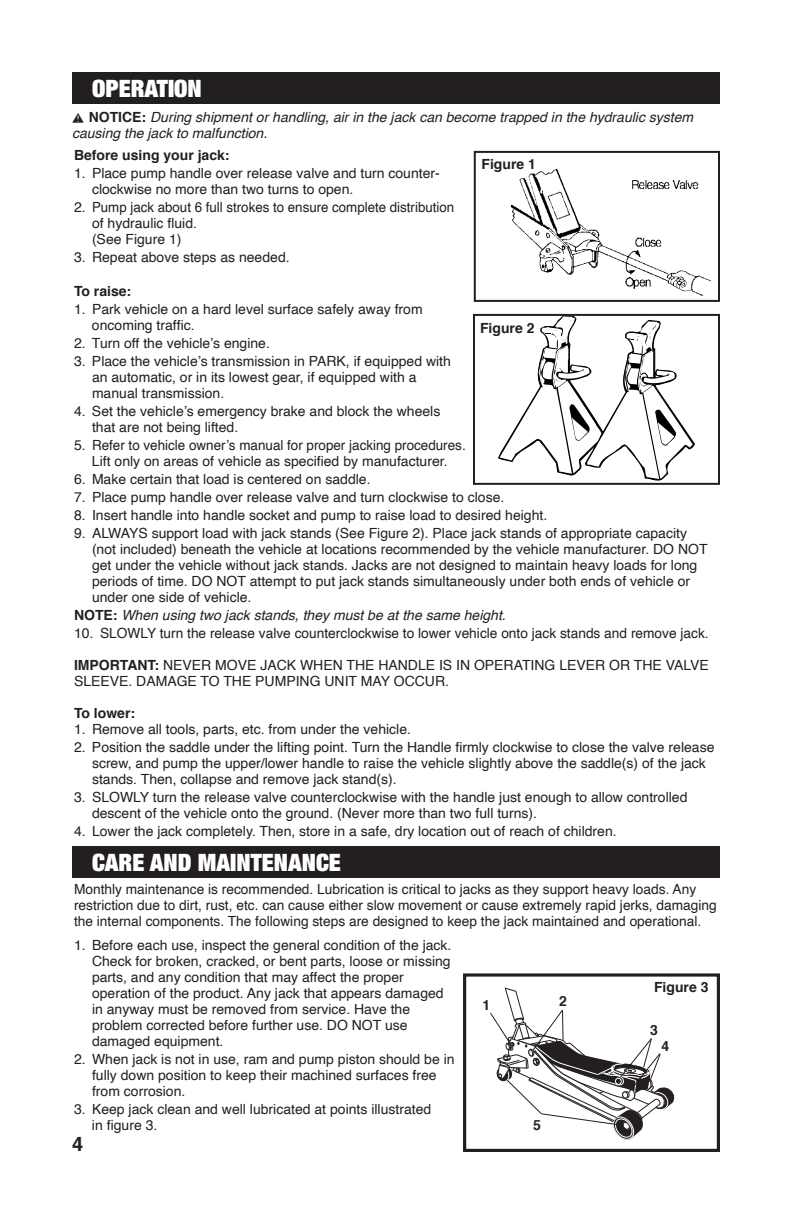
<style>
.page{position:relative;width:792px;height:1224px;background:#fff}
.page>*{position:absolute;margin:0;border:0;box-sizing:border-box;transform-origin:0 0}
.t1{font:900 expanded 24px "Helvetica Neue";color:#fff}
.t2{font:700 20px "Helvetica";color:#231f20}
.list_2{font:14px/16px "Helvetica";color:#231f20}
.list_2-2{font:italic 14px/16px "Helvetica";color:#231f20}
.list_2-3{font:700 14px "Helvetica";color:#231f20}
.s1{font-weight:700;font-style:normal}
.s2{font-weight:700}
</style>
<div class="page">
<svg style="left:498px;top:317px;width:197px;height:164px"></svg>
<div style="left:473px;top:314px;width:247px;height:171px;border:2px solid #231f20"></div>
<img style="left:511px;top:168px;width:200px;height:128px">
<div style="left:474px;top:151px;width:246px;height:151px;border:2px solid #231f20"></div>
<div style="left:463px;top:973px;width:257px;height:179px;border:3px solid #231f20"></div>
<div style="left:72px;top:72px;width:648px;height:31px;background:#231f20"></div>
<div style="left:72px;top:846px;width:648px;height:31px;background:#231f20"></div>
<svg style="left:490px;top:988px;width:185px;height:152px"></svg>
<p class="t1" style="left:92px;top:73px;width:111px">OPERATION</p>
<p class="list_2-2" style="left:72px;top:110px;width:623px;text-indent:17px"><span class="s1">NOTICE:</span> During shipment or handling, air in the jack can become trapped in the hydraulic system causing the jack to malfunction.</p>
<p class="list_2-3" style="left:74px;top:144px;width:157px">Before using your jack:</p>
<p class="list_2" style="left:74px;top:166px;width:367px">1. Place pump handle over release valve and turn counter-</p>
<p class="list_2" style="left:92px;top:182px;width:263px">clockwise no more than two turns to open.</p>
<p class="list_2" style="left:74px;top:200px;width:382px">2. Pump jack about 6 full strokes to ensure complete distribution</p>
<p class="list_2" style="left:92px;top:216px;width:107px">of hydraulic fluid.</p>
<p class="list_2" style="left:92px;top:232px;width:91px">(See Figure 1)</p>
<p class="list_2" style="left:74px;top:250px;width:217px">3. Repeat above steps as needed.</p>
<p class="list_2-3" style="left:74px;top:280px;width:59px">To raise:</p>
<p class="list_2" style="left:74px;top:302px;width:350px">1. Park vehicle on a hard level surface safely away from</p>
<p class="list_2" style="left:92px;top:318px;width:104px">oncoming traffic.</p>
<p class="list_2" style="left:74px;top:336px;width:197px">2. Turn off the vehicle’s engine.</p>
<p class="list_2" style="left:74px;top:354px;width:378px">3. Place the vehicle’s transmission in PARK, if equipped with</p>
<p class="list_2" style="left:92px;top:370px;width:326px">an automatic, or in its lowest gear, if equipped with a</p>
<p class="list_2" style="left:92px;top:386px;width:134px">manual transmission.</p>
<p class="list_2" style="left:74px;top:404px;width:368px">4. Set the vehicle’s emergency brake and block the wheels</p>
<p class="list_2" style="left:92px;top:420px;width:148px">that are not being lifted.</p>
<p class="list_2" style="left:74px;top:438px;width:393px">5. Refer to vehicle owner’s manual for proper jacking procedures.</p>
<p class="list_2" style="left:92px;top:454px;width:357px">Lift only on areas of vehicle as specified by manufacturer.</p>
<p class="list_2" style="left:74px;top:472px;width:298px">6. Make certain that load is centered on saddle.</p>
<p class="list_2" style="left:74px;top:490px;width:432px">7. Place pump handle over release valve and turn clockwise to close.</p>
<p class="list_2" style="left:74px;top:508px;width:475px">8. Insert handle into handle socket and pump to raise load to desired height.</p>
<p class="list_2" style="left:92px;top:526px;width:617px;text-indent:-18px">9. ALWAYS support load with jack stands (See Figure 2). Place jack stands of appropriate capacity (not included) beneath the vehicle at locations recommended by the vehicle manufacturer. DO NOT get under the vehicle without jack stands. Jacks are not designed to maintain heavy loads for long periods of time. DO NOT attempt to put jack stands simultaneously under both ends of vehicle or under one side of vehicle.</p>
<p class="list_2-2" style="left:74px;top:608px;width:433px"><span class="s1">NOTE:</span> When using two jack stands, they must be at the same height.</p>
<p class="list_2" style="left:74px;top:626px;width:636px">10. SLOWLY turn the release valve counterclockwise to lower vehicle onto jack stands and remove jack.</p>
<p class="list_2" style="left:74px;top:658px;width:636px"><span class="s2">IMPORTANT:</span> NEVER MOVE JACK WHEN THE HANDLE IS IN OPERATING LEVER OR THE VALVE<br>SLEEVE. DAMAGE TO THE PUMPING UNIT MAY OCCUR.</p>
<p class="list_2-3" style="left:74px;top:702px;width:63px">To lower:</p>
<p class="list_2" style="left:74px;top:722px;width:339px">1. Remove all tools, parts, etc. from under the vehicle.</p>
<p class="list_2" style="left:92px;top:740px;width:624px;text-indent:-18px">2. Position the saddle under the lifting point. Turn the Handle firmly clockwise to close the valve release screw, and pump the upper/lower handle to raise the vehicle slightly above the saddle(s) of the jack stands. Then, collapse and remove jack stand(s).</p>
<p class="list_2" style="left:92px;top:790px;width:597px;text-indent:-18px">3. SLOWLY turn the release valve counterclockwise with the handle just enough to allow controlled descent of the vehicle onto the ground. (Never more than two full turns).</p>
<p class="list_2" style="left:74px;top:824px;width:544px">4. Lower the jack completely. Then, store in a safe, dry location out of reach of children.</p>
<p class="list_2-3" style="left:482px;top:153px;width:56px">Figure 1</p>
<p class="list_2-3" style="left:480px;top:317px;width:56px">Figure 2</p>
<p class="t1" style="left:92px;top:847px;width:250px">CARE AND MAINTENANCE</p>
<p class="list_2" style="left:74px;top:882px;width:644px">Monthly maintenance is recommended. Lubrication is critical to jacks as they support heavy loads. Any restriction due to dirt, rust, etc. can cause either slow movement or cause extremely rapid jerks, damaging the internal components. The following steps are designed to keep the jack maintained and operational.</p>
<p class="list_2" style="left:74px;top:938px;width:379px">1. Before each use, inspect the general condition of the jack.</p>
<p class="list_2" style="left:92px;top:954px;width:360px">Check for broken, cracked, or bent parts, loose or missing</p>
<p class="list_2" style="left:92px;top:970px;width:313px">parts, and any condition that may affect the proper</p>
<p class="list_2" style="left:92px;top:986px;width:353px">operation of the product. Any jack that appears damaged</p>
<p class="list_2" style="left:92px;top:1002px;width:320px">in anyway must be removed from service. Have the</p>
<p class="list_2" style="left:92px;top:1018px;width:317px">problem corrected before further use. DO NOT use</p>
<p class="list_2" style="left:92px;top:1034px;width:133px">damaged equipment.</p>
<p class="list_2" style="left:74px;top:1052px;width:382px">2. When jack is not in use, ram and pump piston should be in</p>
<p class="list_2" style="left:92px;top:1068px;width:346px">fully down position to keep their machined surfaces free</p>
<p class="list_2" style="left:92px;top:1084px;width:95px">from corrosion.</p>
<p class="list_2" style="left:74px;top:1102px;width:359px">3. Keep jack clean and well lubricated at points illustrated</p>
<p class="list_2" style="left:92px;top:1118px;width:67px">in figure 3.</p>
<p class="list_2-3" style="left:654px;top:976px;width:56px">Figure 3</p>
<p class="list_2-3" style="left:483px;top:994px;width:9px">1</p>
<p class="list_2-3" style="left:559px;top:990px;width:9px">2</p>
<p class="list_2-3" style="left:650px;top:1019px;width:9px">3</p>
<p class="list_2-3" style="left:662px;top:1035px;width:9px">4</p>
<p class="list_2-3" style="left:533px;top:1114px;width:9px">5</p>
<p class="t2" style="left:72px;top:1127px;width:13px">4</p>
</div>
